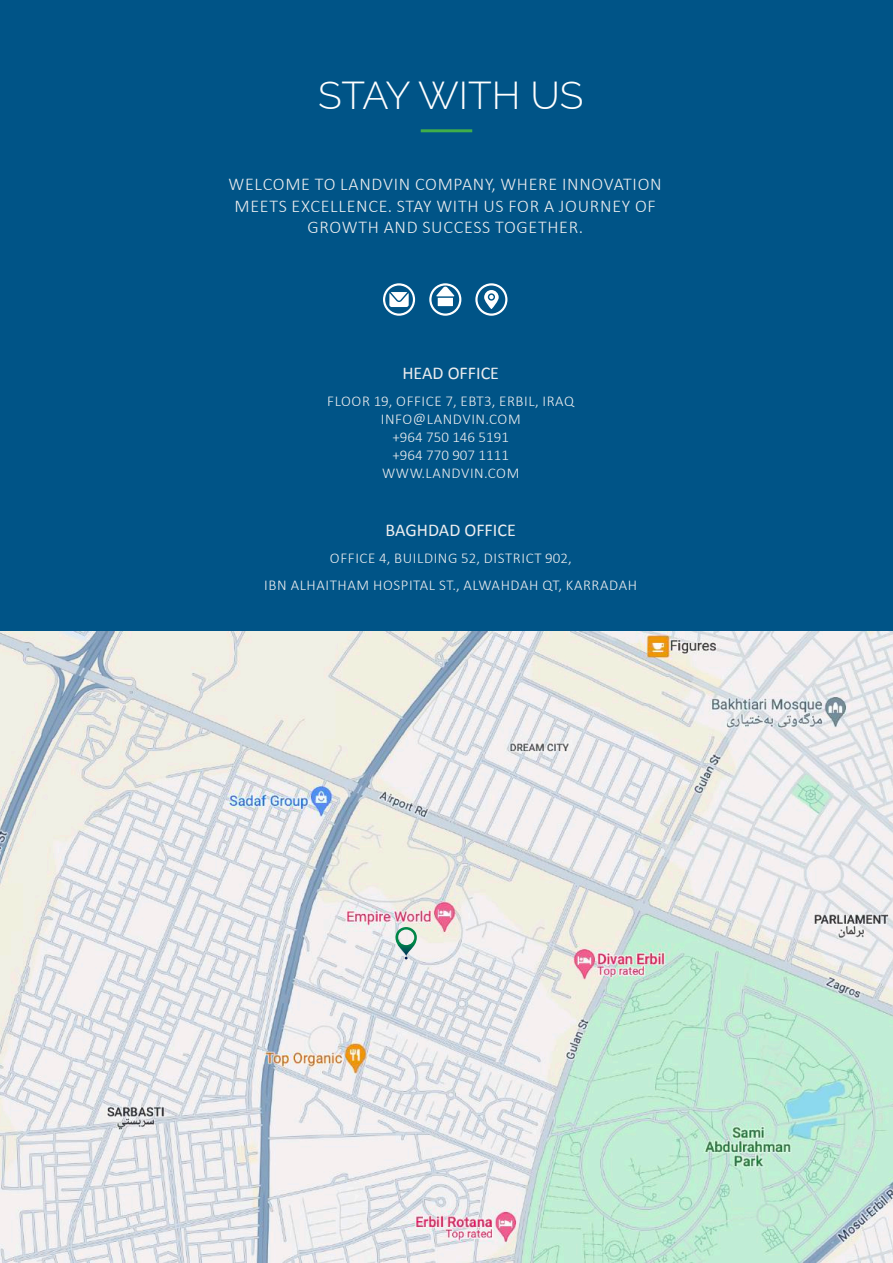
<style>
.page{position:relative;width:893px;height:1263px;background:#fff}
.page>*{position:absolute;margin:0;border:0;box-sizing:border-box;transform-origin:0 0}
.t1{font:300 39px "Raleway";color:#fff}
.t2{font:300 18px/21.6px "Calibri";letter-spacing:.04em;color:#ecedef;text-align:center}
.t3{font:18px "Calibri";color:#ecedef}
.t4{font:300 15px "Calibri";letter-spacing:.04em;color:#ecedef}
.t5{font:300 15px "Calibri";color:#ecedef}
</style>
<div class="page">
<div style="left:0;top:0;width:892px;height:631px;background:#005487"></div>
<img style="left:0;top:631px;width:893px;height:632px">
<svg style="left:395px;top:927px;width:22px;height:32px"></svg>
<hr style="left:421px;top:129px;width:51px;height:3px;background:#40ae49">
<svg style="left:383px;top:283px;width:32px;height:33px"></svg>
<svg style="left:429px;top:283px;width:32px;height:33px"></svg>
<svg style="left:475px;top:283px;width:32px;height:33px"></svg>
<h1 class="t1" style="left:318px;top:64px;width:267px">STAY WITH US</h1>
<p class="t2" style="left:229px;top:173px;width:435px">WELCOME TO LANDVIN COMPANY, WHERE INNOVATION<br>MEETS EXCELLENCE. STAY WITH US FOR A JOURNEY OF<br>GROWTH AND SUCCESS TOGETHER.</p>
<p class="t3" style="left:402px;top:362px;width:98px">HEAD OFFICE</p>
<p class="t4" style="left:327px;top:392px;width:248px">FLOOR 19, OFFICE 7, EBT3, ERBIL, IRAQ</p>
<p class="t4" style="left:381px;top:410px;width:141px">INFO@LANDVIN.COM</p>
<p class="t5" style="left:392px;top:428px;width:118px">+964 750 146 5191</p>
<p class="t5" style="left:392px;top:446px;width:118px">+964 770 907 1111</p>
<p class="t4" style="left:382px;top:464px;width:139px">WWW.LANDVIN.COM</p>
<p class="t3" style="left:386px;top:519px;width:132px">BAGHDAD OFFICE</p>
<p class="t4" style="left:330px;top:549px;width:243px">OFFICE 4, BUILDING 52, DISTRICT 902,</p>
<p class="t4" style="left:264px;top:576px;width:374px">IBN ALHAITHAM HOSPITAL ST., ALWAHDAH QT, KARRADAH</p>
</div>
